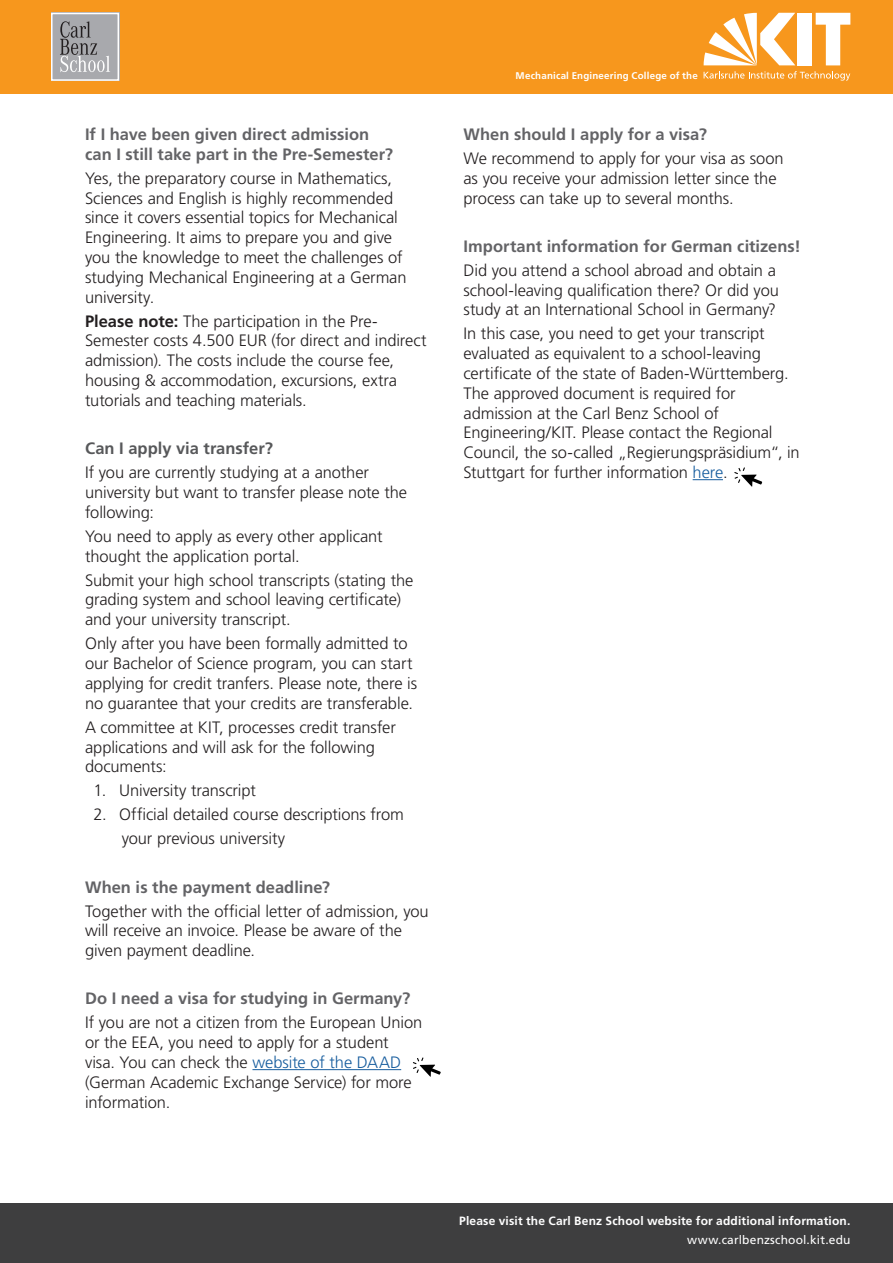
<style>
.page{position:relative;width:893px;height:1263px;background:#fff}
.page>*{position:absolute;margin:0;border:0;box-sizing:border-box;transform-origin:0 0}
.Fließtext{font:300 16.5px/19.8px "Frutiger LT Std";letter-spacing:-.005em;color:#231f20}
.Fragen{font:300 16.5px/19.8px "Frutiger LT Std";letter-spacing:-.005em;color:#231f20}
.Fragen-2{font:700 16.5px/19.8px "Frutiger LT Std";color:#636366}
.Fließtext-2{font:700 16.5px "Frutiger LT Std";color:#57585a}
.t1{font:700 12px "Frutiger LT Std";letter-spacing:.015em;color:#fff}
.t2{font:12px "Frutiger LT Std";letter-spacing:.015em;color:#fff}
.t3{font:700 9.75px "Frutiger LT Std";letter-spacing:.02em;color:#fff}
.s1{font-weight:700}
.s2{color:#175d9e}
</style>
<div class="page">
<div style="left:0;top:0;width:893px;height:94px;background:#f7971d"></div>
<div style="left:51px;top:13px;width:68px;height:68px;background:#a8a9ad"></div>
<svg style="left:60px;top:21px;width:50px;height:51px"></svg>
<div style="left:51px;top:13px;width:68px;height:68px;border:2px solid #fff"></div>
<div style="left:0;top:1203px;width:893px;height:60px;background:#3e3e3f"></div>
<div style="left:798px;top:13px;width:14px;height:52px;background:#fff"></div>
<svg style="left:816px;top:13px;width:34px;height:52px"></svg>
<svg style="left:704px;top:13px;width:91px;height:52px"></svg>
<svg style="left:704px;top:71px;width:146px;height:10px"></svg>
<hr style="left:252px;top:1069px;width:149px;height:1px;background:#175d9e">
<hr style="left:693px;top:479px;width:30px;height:1px;background:#175d9e">
<svg style="left:413px;top:1057px;width:28px;height:20px"></svg>
<svg style="left:734px;top:467px;width:28px;height:20px"></svg>
<p class="Fragen-2" style="left:85px;top:124px;width:310px">If I have been given direct admission can I still take part in the Pre-Semester?</p>
<p class="Fließtext" style="left:85px;top:168px;width:323px">Yes, the preparatory course in Mathematics, Sciences and English is highly recommended since it covers essential topics for Mechanical Engineering. It aims to prepare you and give you the knowledge to meet the challenges of studying Mechanical Engineering at a German university.</p>
<p class="Fließtext" style="left:85px;top:311px;width:343px"><span class="s1">Please note:</span> The participation in the Pre-Semester costs 4.500 EUR (for direct and indirect admission). The costs include the course fee, housing &amp; accommodation, excursions, extra tutorials and teaching materials.</p>
<p class="Fließtext-2" style="left:85px;top:439px;width:189px">Can I apply via transfer?</p>
<p class="Fließtext" style="left:85px;top:463px;width:324px">If you are currently studying at a another university but want to transfer please note the following:</p>
<p class="Fließtext" style="left:85px;top:526px;width:299px">You need to apply as every other applicant thought the application portal.</p>
<p class="Fließtext" style="left:85px;top:570px;width:330px">Submit your high school transcripts (stating the grading system and school leaving certificate) and your university transcript.</p>
<p class="Fließtext" style="left:85px;top:634px;width:334px">Only after you have been formally admitted to our Bachelor of Science program, you can start applying for credit tranfers. Please note, there is no guarantee that your credits are transferable.</p>
<p class="Fließtext" style="left:85px;top:717px;width:312px">A committee at KIT, processes credit transfer applications and will ask for the following documents:</p>
<p class="Fließtext" style="left:94px;top:781px;width:164px">1. University transcript</p>
<p class="Fließtext" style="left:94px;top:805px;width:312px">2. Official detailed course descriptions from</p>
<p class="Fließtext" style="left:122px;top:829px;width:165px">your previous university</p>
<p class="Fragen-2" style="left:85px;top:877px;width:247px">When is the payment deadline?</p>
<p class="Fließtext" style="left:85px;top:901px;width:345px">Together with the official letter of admission, you will receive an invoice. Please be aware of the given payment deadline.</p>
<p class="Fragen-2" style="left:85px;top:989px;width:327px">Do I need a visa for studying in Germany?</p>
<p class="Fließtext" style="left:85px;top:1013px;width:339px">If you are not a citizen from the European Union or the EEA, you need to apply for a student visa. You can check the <span class="s2">website of the DAAD </span>(German Academic Exchange Service) for more information.</p>
<p class="t3" style="left:516px;top:69px;width:184px">Mechanical Engineering College of the</p>
<p class="Fragen-2" style="left:463px;top:124px;width:245px">When should I apply for a visa?</p>
<p class="Fließtext" style="left:463px;top:149px;width:322px">We recommend to apply for your visa as soon as you receive your admission letter since the process can take up to several months.</p>
<p class="Fragen-2" style="left:463px;top:236px;width:339px">Important information for German citizens!</p>
<p class="Fragen" style="left:463px;top:260px;width:317px">Did you attend a school abroad and obtain a school-leaving qualification there? Or did you study at an International School in Germany?</p>
<p class="Fragen" style="left:463px;top:324px;width:338px">In this case, you need to get your transcript evaluated as equivalent to a school-leaving certificate of the state of Baden-Württemberg.<br>The approved document is required for admission at the Carl Benz School of Engineering/KIT. Please contact the Regional Council, the so-called „Regierungspräsidium“, in Stuttgart for further information <span class="s2">here</span>.</p>
<p class="t1" style="left:459px;top:1214px;width:393px">Please visit the Carl Benz School website for additional information.</p>
<p class="t2" style="left:687px;top:1232px;width:165px">www.carlbenzschool.kit.edu</p>
</div>
